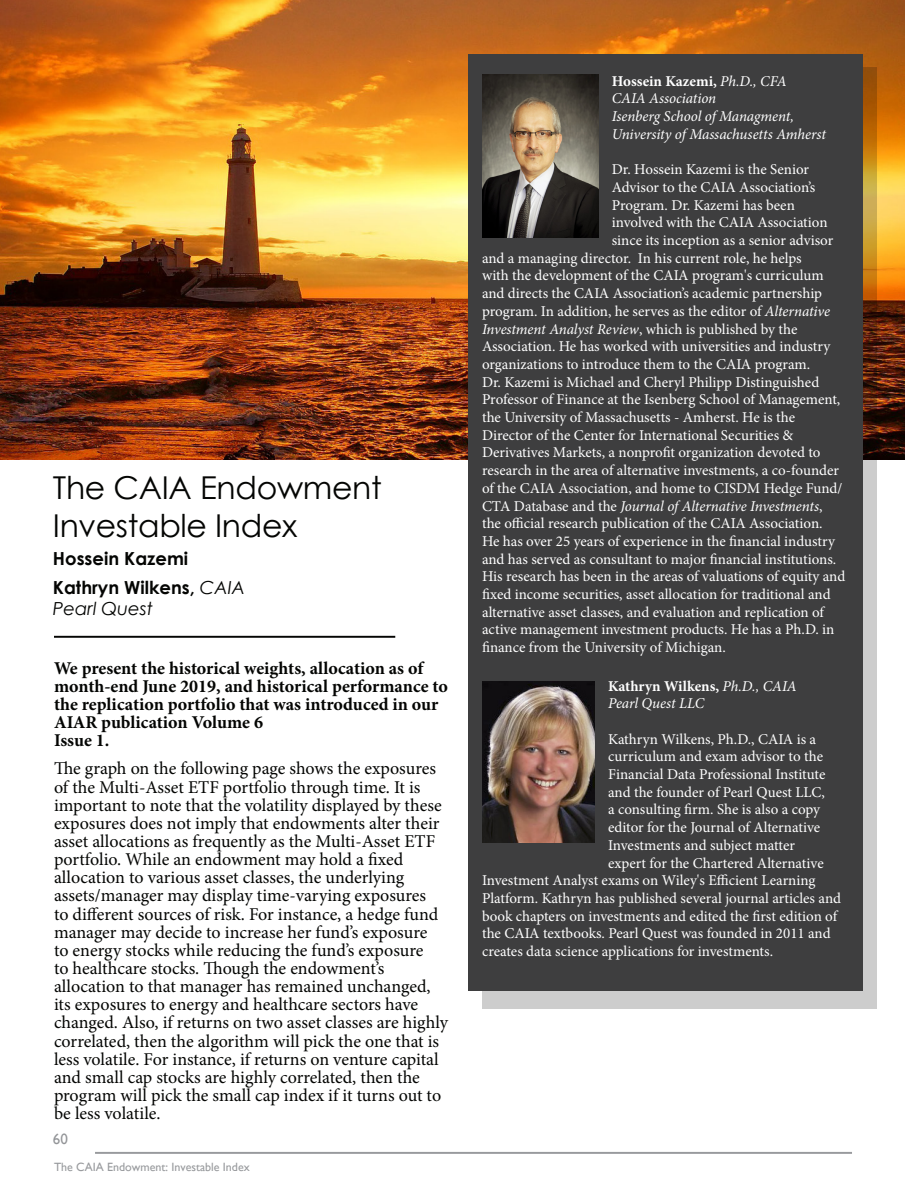
<style>
.page{position:relative;width:918px;height:1188px;background:#fff}
.page>*{position:absolute;margin:0;border:0;box-sizing:border-box;transform-origin:0 0}
.t1{font:31.5px/37.8px "Century Gothic";letter-spacing:-.01em;color:#040503}
.t2{font:18px/18.1px "Minion Pro";color:#040503}
.t3{font:700 18px/18.1px "Minion Pro";color:#040503}
.t4{font:700 18px/28.5px "Century Gothic";color:#040503}
.t5{font:italic 18px "Century Gothic";color:#040503}
.t6{font:15px "Minion Pro";letter-spacing:-.005em;color:#fff}
.t7{font:italic 15px "Minion Pro";letter-spacing:-.01em;color:#fff}
.t8{font:700 15px "Minion Pro";color:#fff}
.t9{font:15px "Gill Sans";color:#939598}
.t10{font:12px "Gill Sans";color:#989a9d}
.s1{font-weight:400;font-style:italic}
.s2{font-style:italic}
.s3{font-style:normal}
</style>
<div class="page">
<img style="left:0;top:0;width:904px;height:460px">
<hr style="left:95px;top:1152px;width:757px;height:2px;background:#989a9d">
<svg style="left:482px;top:68px;width:395px;height:941px;background:#9f958a"></svg>
<div style="left:468px;top:54px;width:394px;height:936px;background:#3e3e3f"></div>
<img style="left:482px;top:75px;width:116px;height:162px">
<img style="left:482px;top:681px;width:113px;height:161px">
<hr style="left:54px;top:636px;width:341px;height:2px;background:#040503">
<h1 class="t1" style="left:53px;top:468px;width:330px">The CAIA Endowment<br>Investable Index</h1>
<p class="t4" style="left:53px;top:544px;width:194px">Hossein Kazemi<br>Kathryn Wilkens, <span class="s1">CAIA</span></p>
<p class="t5" style="left:53px;top:596px;width:102px">Pearl Quest</p>
<p class="t3" style="left:54px;top:659px;width:395px">We present the historical weights, allocation as of month-end June 2019, and historical performance to the replication portfolio that was introduced in our AIAR publication Volume 6<br>Issue 1.</p>
<p class="t2" style="left:54px;top:760px;width:396px">The graph on the following page shows the exposures of the Multi-Asset ETF portfolio through time. It is important to note that the volatility displayed by these exposures does not imply that endowments alter their asset allocations as frequently as the Multi-Asset ETF portfolio. While an endowment may hold a fixed allocation to various asset classes, the underlying assets/manager may display time-varying exposures<br>to different sources of risk. For instance, a hedge fund manager may decide to increase her fund’s exposure<br>to energy stocks while reducing the fund’s exposure<br>to healthcare stocks. Though the endowment’s allocation to that manager has remained unchanged, its exposures to energy and healthcare sectors have changed. Also, if returns on two asset classes are highly correlated, then the algorithm will pick the one that is less volatile. For instance, if returns on venture capital and small cap stocks are highly correlated, then the program will pick the small cap index if it turns out to be less volatile.</p>
<p class="t9" style="left:53px;top:1130px;width:16px">60</p>
<p class="t10" style="left:54px;top:1160px;width:197px">The CAIA Endowment: Investable Index</p>
<p class="t8" style="left:612px;top:70px;width:177px">Hossein Kazemi, <span class="s1">Ph.D., CFA</span></p>
<p class="t7" style="left:612px;top:88px;width:106px">CAIA Association</p>
<p class="t7" style="left:612px;top:106px;width:184px">Isenberg School of Managment,</p>
<p class="t7" style="left:612px;top:124px;width:216px">University of Massachusetts Amherst</p>
<p class="t6" style="left:612px;top:159px;width:199px">Dr. Hossein Kazemi is the Senior</p>
<p class="t6" style="left:612px;top:177px;width:205px">Advisor to the CAIA Association’s</p>
<p class="t6" style="left:612px;top:195px;width:185px">Program. Dr. Kazemi has been</p>
<p class="t6" style="left:612px;top:213px;width:217px">involved with the CAIA Association</p>
<p class="t6" style="left:612px;top:230px;width:223px">since its inception as a senior advisor</p>
<p class="t6" style="left:482px;top:248px;width:321px">and a managing director. In his current role, he helps</p>
<p class="t6" style="left:482px;top:266px;width:343px">with the development of the CAIA program's curriculum</p>
<p class="t6" style="left:482px;top:283px;width:342px">and directs the CAIA Association’s academic partnership</p>
<p class="t6" style="left:482px;top:301px;width:350px">program. In addition, he serves as the editor of <span class="s2">Alternative</span></p>
<p class="t7" style="left:482px;top:319px;width:317px">Investment Analyst Review<span class="s3">, which is published by the</span></p>
<p class="t6" style="left:482px;top:336px;width:350px">Association. He has worked with universities and industry</p>
<p class="t6" style="left:482px;top:354px;width:330px">organizations to introduce them to the CAIA program.</p>
<p class="t6" style="left:482px;top:372px;width:339px">Dr. Kazemi is Michael and Cheryl Philipp Distinguished</p>
<p class="t6" style="left:482px;top:390px;width:360px">Professor of Finance at the Isenberg School of Management,</p>
<p class="t6" style="left:482px;top:407px;width:315px">the University of Massachusetts - Amherst. He is the</p>
<p class="t6" style="left:482px;top:425px;width:313px">Director of the Center for International Securities &amp;</p>
<p class="t6" style="left:482px;top:443px;width:340px">Derivatives Markets, a nonprofit organization devoted to</p>
<p class="t6" style="left:482px;top:460px;width:359px">research in the area of alternative investments, a co-founder</p>
<p class="t6" style="left:482px;top:478px;width:362px">of the CAIA Association, and home to CISDM Hedge Fund/</p>
<p class="t7" style="left:482px;top:496px;width:342px"><span class="s3">CTA Database and the</span> Journal of Alternative Investments<span class="s3">,</span></p>
<p class="t6" style="left:482px;top:513px;width:342px">the official research publication of the CAIA Association.</p>
<p class="t6" style="left:482px;top:531px;width:355px">He has over 25 years of experience in the financial industry</p>
<p class="t6" style="left:482px;top:549px;width:356px">and has served as consultant to major financial institutions.</p>
<p class="t6" style="left:482px;top:567px;width:365px">His research has been in the areas of valuations of equity and</p>
<p class="t6" style="left:482px;top:584px;width:350px">fixed income securities, asset allocation for traditional and</p>
<p class="t6" style="left:482px;top:602px;width:344px">alternative asset classes, and evaluation and replication of</p>
<p class="t6" style="left:482px;top:620px;width:354px">active management investment products. He has a Ph.D. in</p>
<p class="t6" style="left:482px;top:637px;width:245px">finance from the University of Michigan.</p>
<p class="t8" style="left:608px;top:675px;width:190px">Kathryn Wilkens, <span class="s1">Ph.D., CAIA</span></p>
<p class="t7" style="left:608px;top:693px;width:98px">Pearl Quest LLC</p>
<p class="t6" style="left:608px;top:729px;width:210px">Kathryn Wilkens, Ph.D., CAIA is a</p>
<p class="t6" style="left:608px;top:747px;width:216px">curriculum and exam advisor to the</p>
<p class="t6" style="left:608px;top:764px;width:219px">Financial Data Professional Institute</p>
<p class="t6" style="left:608px;top:782px;width:218px">and the founder of Pearl Quest LLC,</p>
<p class="t6" style="left:608px;top:800px;width:213px">a consulting firm. She is also a copy</p>
<p class="t6" style="left:608px;top:817px;width:214px">editor for the Journal of Alternative</p>
<p class="t6" style="left:608px;top:835px;width:188px">Investments and subject matter</p>
<p class="t6" style="left:608px;top:853px;width:217px">expert for the Chartered Alternative</p>
<p class="t6" style="left:482px;top:870px;width:335px">Investment Analyst exams on Wiley's Efficient Learning</p>
<p class="t6" style="left:482px;top:888px;width:361px">Platform. Kathryn has published several journal articles and</p>
<p class="t6" style="left:482px;top:906px;width:357px">book chapters on investments and edited the first edition of</p>
<p class="t6" style="left:482px;top:924px;width:350px">the CAIA textbooks. Pearl Quest was founded in 2011 and</p>
<p class="t6" style="left:482px;top:941px;width:293px">creates data science applications for investments.</p>
</div>
